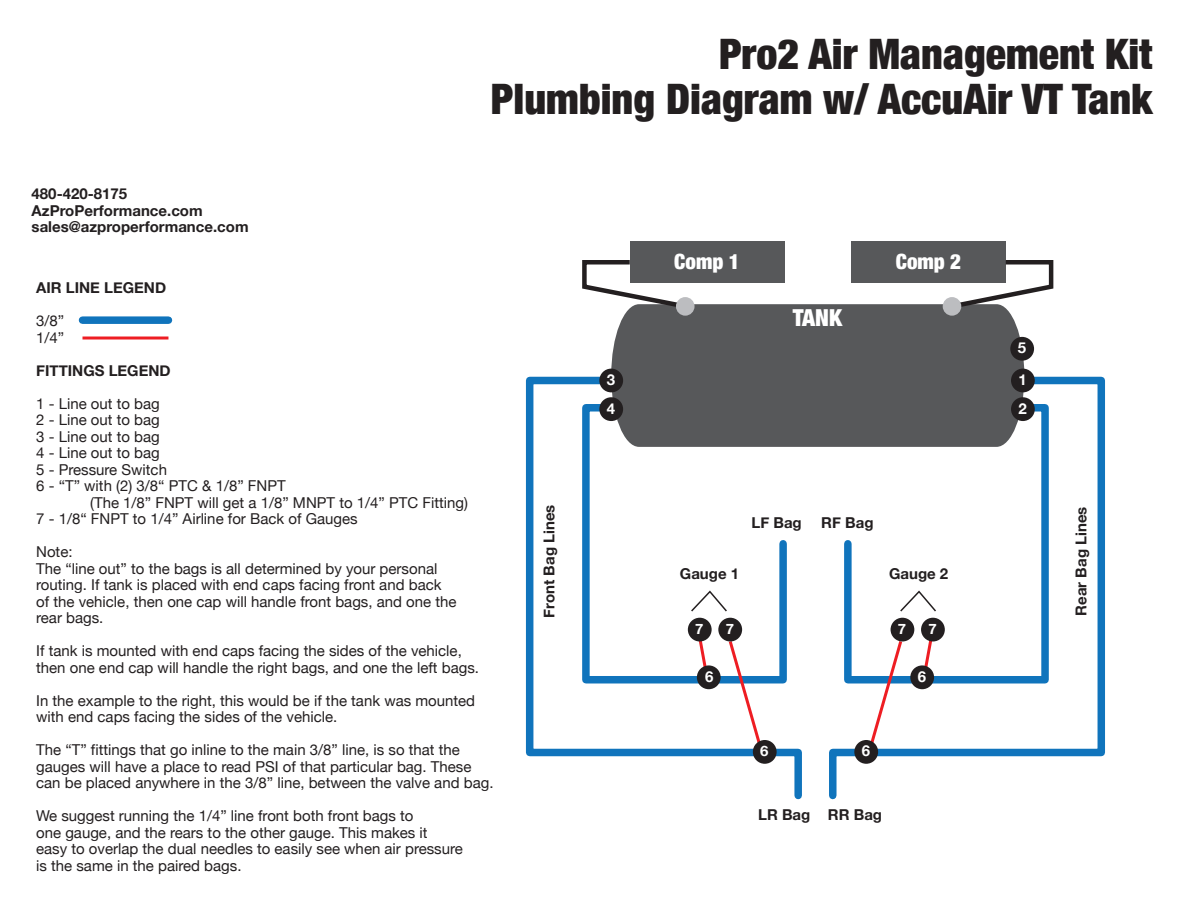
<style>
.page{position:relative;width:1188px;height:918px;background:#fff}
.page>*{position:absolute;margin:0;border:0;box-sizing:border-box;transform-origin:0 0}
.t1{font:900 condensed 42px/45px "Helvetica Neue";color:#231f20;text-align:right}
.t2{font:900 condensed 23.4px "Helvetica Neue";color:#fff}
.t3{font:900 condensed 21px "Helvetica Neue";color:#fff}
.t4{font:15px/16.5px "Helvetica Neue";color:#231f20}
.t5{font:700 15px/16.5px "Helvetica Neue";color:#231f20}
.t6{font:700 15px "Helvetica Neue";color:#fff}
.t7{font:700 14.25px "Helvetica Neue";color:#fff;scale:1.05 1}
</style>
<div class="page">
<svg style="left:525px;top:374px;width:277px;height:426px"></svg>
<div style="left:630px;top:242px;width:154px;height:41px;background:#57585a"></div>
<div style="left:851px;top:242px;width:155px;height:41px;background:#57585a"></div>
<svg style="left:829px;top:374px;width:276px;height:426px"></svg>
<div style="left:611px;top:304px;width:413px;height:143px;background:#57585a"></div>
<svg style="left:863px;top:638px;width:41px;height:127px"></svg>
<svg style="left:919px;top:634px;width:16px;height:56px"></svg>
<svg style="left:899px;top:589px;width:39px;height:24px"></svg>
<svg style="left:689px;top:589px;width:40px;height:24px"></svg>
<div style="left:1010px;top:337px;width:24px;height:24px;background:#231f20;border-radius:50%"></div>
<div style="left:1011px;top:397px;width:24px;height:24px;background:#231f20;border-radius:50%"></div>
<div style="left:1011px;top:369px;width:24px;height:23px;background:#231f20;border-radius:50%"></div>
<div style="left:599px;top:397px;width:24px;height:24px;background:#231f20;border-radius:50%"></div>
<div style="left:599px;top:369px;width:24px;height:23px;background:#231f20;border-radius:50%"></div>
<div style="left:854px;top:740px;width:24px;height:24px;background:#231f20;border-radius:50%"></div>
<div style="left:910px;top:665px;width:24px;height:24px;background:#231f20;border-radius:50%"></div>
<hr style="left:82px;top:337px;width:86px;height:3px;background:#ee1d23">
<div style="left:82px;top:316px;width:86px;height:8px;background:#1074bc"></div>
<svg style="left:582px;top:260px;width:95px;height:52px"></svg>
<svg style="left:957px;top:260px;width:97px;height:52px"></svg>
<div style="left:676px;top:297px;width:19px;height:19px;background:#bcbdc0;border-radius:50%"></div>
<div style="left:943px;top:297px;width:18px;height:19px;background:#bcbdc0;border-radius:50%"></div>
<svg style="left:727px;top:638px;width:41px;height:127px"></svg>
<svg style="left:696px;top:634px;width:16px;height:56px"></svg>
<div style="left:753px;top:740px;width:24px;height:24px;background:#231f20;border-radius:50%"></div>
<div style="left:697px;top:665px;width:24px;height:24px;background:#231f20;border-radius:50%"></div>
<div style="left:688px;top:618px;width:24px;height:23px;background:#231f20;border-radius:50%"></div>
<div style="left:718px;top:618px;width:24px;height:23px;background:#231f20;border-radius:50%"></div>
<div style="left:891px;top:618px;width:23px;height:23px;background:#231f20;border-radius:50%"></div>
<div style="left:921px;top:618px;width:24px;height:23px;background:#231f20;border-radius:50%"></div>
<p class="t5" style="left:32px;top:186px;width:218px">480-420-8175<br>AzProPerformance.com sales@azproperformance.com</p>
<h1 class="t1" style="left:491px;top:29px;width:663px">Pro2 Air Management Kit<br>Plumbing Diagram w/ AccuAir VT Tank</h1>
<h3 class="t3" style="left:674px;top:244px;width:67px">Comp 1</h3>
<h3 class="t3" style="left:896px;top:244px;width:67px">Comp 2</h3>
<p class="t5" style="left:36px;top:280px;width:131px">AIR LINE LEGEND</p>
<p class="t4" style="left:36px;top:314px;width:30px">3/8”<br>1/4”</p>
<p class="t5" style="left:36px;top:363px;width:136px">FITTINGS LEGEND</p>
<p class="t4" style="left:36px;top:396px;width:125px">1 - Line out to bag</p>
<p class="t4" style="left:36px;top:413px;width:125px">2 - Line out to bag</p>
<p class="t4" style="left:36px;top:429px;width:125px">3 - Line out to bag</p>
<p class="t4" style="left:36px;top:446px;width:125px">4 - Line out to bag</p>
<p class="t4" style="left:36px;top:462px;width:132px">5 - Pressure Switch</p>
<p class="t4" style="left:36px;top:479px;width:251px">6 - “T” with (2) 3/8“ PTC &amp; 1/8” FNPT</p>
<p class="t4" style="left:90px;top:495px;width:379px">(The 1/8” FNPT will get a 1/8” MNPT to 1/4” PTC Fitting)</p>
<p class="t4" style="left:36px;top:512px;width:323px">7 - 1/8“ FNPT to 1/4” Airline for Back of Gauges</p>
<p class="t4" style="left:36px;top:545px;width:422px">Note:<br>The “line out” to the bags is all determined by your personal routing. If tank is placed with end caps facing front and back of the vehicle, then one cap will handle front bags, and one the rear bags.</p>
<p class="t4" style="left:36px;top:644px;width:444px">If tank is mounted with end caps facing the sides of the vehicle, then one end cap will handle the right bags, and one the left bags.</p>
<p class="t4" style="left:36px;top:693px;width:441px">In the example to the right, this would be if the tank was mounted with end caps facing the sides of the vehicle.</p>
<p class="t4" style="left:36px;top:743px;width:459px">The “T” fittings that go inline to the main 3/8” line, is so that the gauges will have a place to read PSI of that particular bag. These can be placed anywhere in the 3/8” line, between the valve and bag.</p>
<p class="t4" style="left:36px;top:809px;width:428px">We suggest running the 1/4” line front both front bags to<br>one gauge, and the rears to the other gauge. This makes it<br>easy to overlap the dual needles to easily see when air pressure is the same in the paired bags.</p>
<p class="t6" style="left:607px;top:368px;width:10px">3</p>
<p class="t6" style="left:607px;top:397px;width:10px">4</p>
<h2 class="t2" style="left:793px;top:299px;width:51px">TANK</h2>
<p class="t6" style="left:1018px;top:336px;width:10px">5</p>
<p class="t6" style="left:1018px;top:368px;width:10px">1</p>
<p class="t6" style="left:1018px;top:397px;width:10px">2</p>
<p class="t5" style="left:541px;top:618px;width:114px;rotate:-90deg">Front Bag Lines</p>
<p class="t5" style="left:1073px;top:616px;width:110px;rotate:-90deg">Rear Bag Lines</p>
<p class="t5" style="left:751px;top:515px;width:52px">LF Bag</p>
<p class="t5" style="left:821px;top:515px;width:54px">RF Bag</p>
<p class="t5" style="left:680px;top:566px;width:61px">Gauge 1</p>
<p class="t5" style="left:889px;top:566px;width:61px">Gauge 2</p>
<p class="t7" style="left:695px;top:617px;width:9px">7</p>
<p class="t7" style="left:726px;top:617px;width:9px">7</p>
<p class="t7" style="left:898px;top:617px;width:9px">7</p>
<p class="t7" style="left:928px;top:617px;width:9px">7</p>
<p class="t6" style="left:705px;top:665px;width:10px">6</p>
<p class="t6" style="left:918px;top:665px;width:10px">6</p>
<p class="t7" style="left:760px;top:740px;width:9px">6</p>
<p class="t6" style="left:862px;top:739px;width:10px">6</p>
<p class="t5" style="left:758px;top:807px;width:54px">LR Bag</p>
<p class="t5" style="left:828px;top:807px;width:56px">RR Bag</p>
</div>
